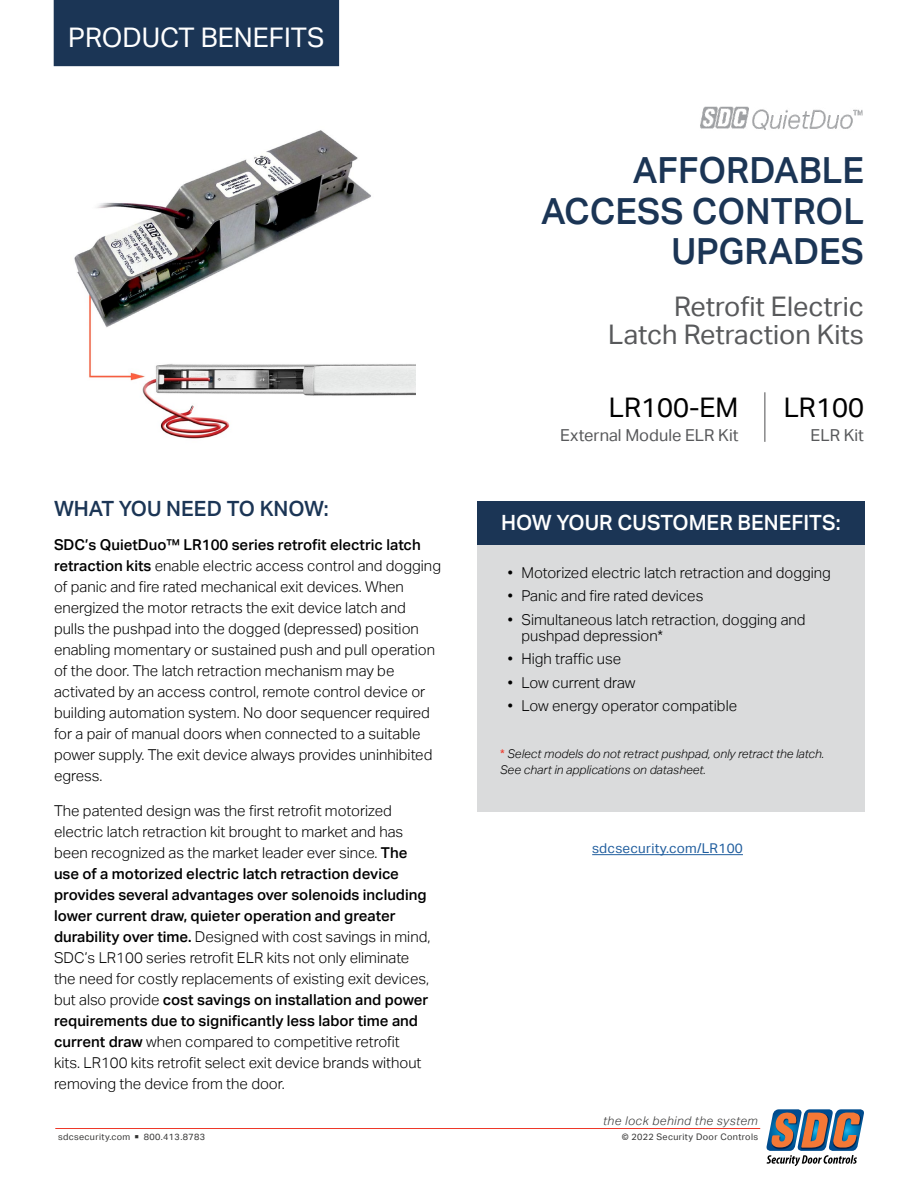
<style>
.page{position:relative;width:918px;height:1188px;background:#fff}
.page>*{position:absolute;margin:0;border:0;box-sizing:border-box;transform-origin:0 0}
.t1{font:500 36px/40.5px "Aktiv Grotesk";color:#1b3555;text-align:right}
.t2{font:27px/28.5px "Aktiv Grotesk";color:#58595b;text-align:right}
.t3{font:27px "Aktiv Grotesk";color:#fff}
.t4{font:27px "Aktiv Grotesk";color:#000}
.t5{font:500 21px "Aktiv Grotesk";color:#fff}
.t6{font:500 21px "Aktiv Grotesk";color:#1b3555}
.t7{font:16.5px "Aktiv Grotesk";color:#58595b}
.t8{font:300 15px/21px "Aktiv Grotesk";color:#000}
.t9{font:13.5px "Aktiv Grotesk";letter-spacing:.02em;color:#215e9e}
.t10{font:italic 300 12px/16.5px "Aktiv Grotesk";color:#000}
.t11{font:italic 300 12px "Aktiv Grotesk";letter-spacing:.04em;color:#343433}
.t12{font:9px "Aktiv Grotesk";letter-spacing:.04em;color:#343433}
.s1{font-weight:500}
.s2{font-weight:400;font-style:normal;color:#ee3829}
.s3{font-size:6.75px}
</style>
<div class="page">
<hr style="left:55px;top:1128px;width:705px;height:1px;background:#ee3829">
<svg style="left:766px;top:1109px;width:98px;height:57px"></svg>
<img style="left:700px;top:106px;width:163px;height:24px">
<div style="left:478px;top:538px;width:387px;height:274px;background:#dadbdc"></div>
<div style="left:478px;top:501px;width:387px;height:44px;background:#1b3555"></div>
<hr style="left:592px;top:854px;width:151px;height:1px;background:#215e9e">
<hr style="left:765px;top:392px;width:1px;height:50px;background:#4d4d4f">
<div style="left:54px;top:0;width:285px;height:66px;background:#1b3555"></div>
<img style="left:74px;top:130px;width:341px;height:309px">
<h2 class="t3" style="left:68px;top:21px;width:258px">PRODUCT BENEFITS</h2>
<h3 class="t6" style="left:54px;top:496px;width:276px">WHAT YOU NEED TO KNOW:</h3>
<p class="t8" style="left:54px;top:535px;width:389px"><span class="s1">SDC’s QuietDuo™ LR100 series retrofit electric latch retraction kits</span> enable electric access control and dogging of panic and fire rated mechanical exit devices. When energized the motor retracts the exit device latch and<br>pulls the pushpad into the dogged (depressed) position enabling momentary or sustained push and pull operation of the door. The latch retraction mechanism may be activated by an access control, remote control device or building automation system. No door sequencer required for a pair of manual doors when connected to a suitable power supply. The exit device always provides uninhibited egress.</p>
<p class="t8" style="left:54px;top:800px;width:378px">The patented design was the first retrofit motorized electric latch retraction kit brought to market and has been recognized as the market leader ever since. <span class="s1">The use of a motorized electric latch retraction device provides several advantages over solenoids including lower current draw, quieter operation and greater durability over time.</span> Designed with cost savings in mind, SDC’s LR100 series retrofit ELR kits not only eliminate the need for costly replacements of existing exit devices, but also provide <span class="s1">cost savings on installation and power requirements due to significantly less labor time and current draw</span> when compared to competitive retrofit<br>kits. LR100 kits retrofit select exit device brands without removing the device from the door.</p>
<h1 class="t1" style="left:541px;top:150px;width:324px">AFFORDABLE<br>ACCESS CONTROL<br>UPGRADES</h1>
<h2 class="t2" style="left:608px;top:292px;width:257px">Retrofit Electric<br>Latch Retraction Kits</h2>
<h2 class="t4" style="left:609px;top:392px;width:131px">LR100-EM</h2>
<p class="t7" style="left:560px;top:425px;width:180px">External Module ELR Kit</p>
<h2 class="t4" style="left:784px;top:392px;width:82px">LR100</h2>
<p class="t7" style="left:811px;top:425px;width:55px">ELR Kit</p>
<h3 class="t5" style="left:501px;top:511px;width:341px">HOW YOUR CUSTOMER BENEFITS:</h3>
<p class="t8" style="left:508px;top:562px;width:325px">• Motorized electric latch retraction and dogging</p>
<p class="t8" style="left:508px;top:586px;width:197px">• Panic and fire rated devices</p>
<p class="t8" style="left:521px;top:611px;width:286px;line-height:16.5px;text-indent:-14px">• Simultaneous latch retraction, dogging and pushpad depression*</p>
<p class="t8" style="left:508px;top:649px;width:115px">• High traffic use</p>
<p class="t8" style="left:508px;top:672px;width:129px">• Low current draw</p>
<p class="t8" style="left:508px;top:695px;width:231px">• Low energy operator compatible</p>
<p class="t10" style="left:500px;top:746px;width:326px"><span class="s2">*</span> Select models do not retract pushpad, only retract the latch.<br>See chart in applications on datasheet.</p>
<p class="t9" style="left:592px;top:841px;width:152px">sdcsecurity.com/LR100</p>
<p class="t11" style="left:603px;top:1113px;width:156px">the lock behind the system</p>
<p class="t12" style="left:58px;top:1131px;width:148px">sdcsecurity.com <span class="s3">■</span> 800.413.8783</p>
<p class="t12" style="left:622px;top:1131px;width:138px">© 2022 Security Door Controls</p>
</div>
